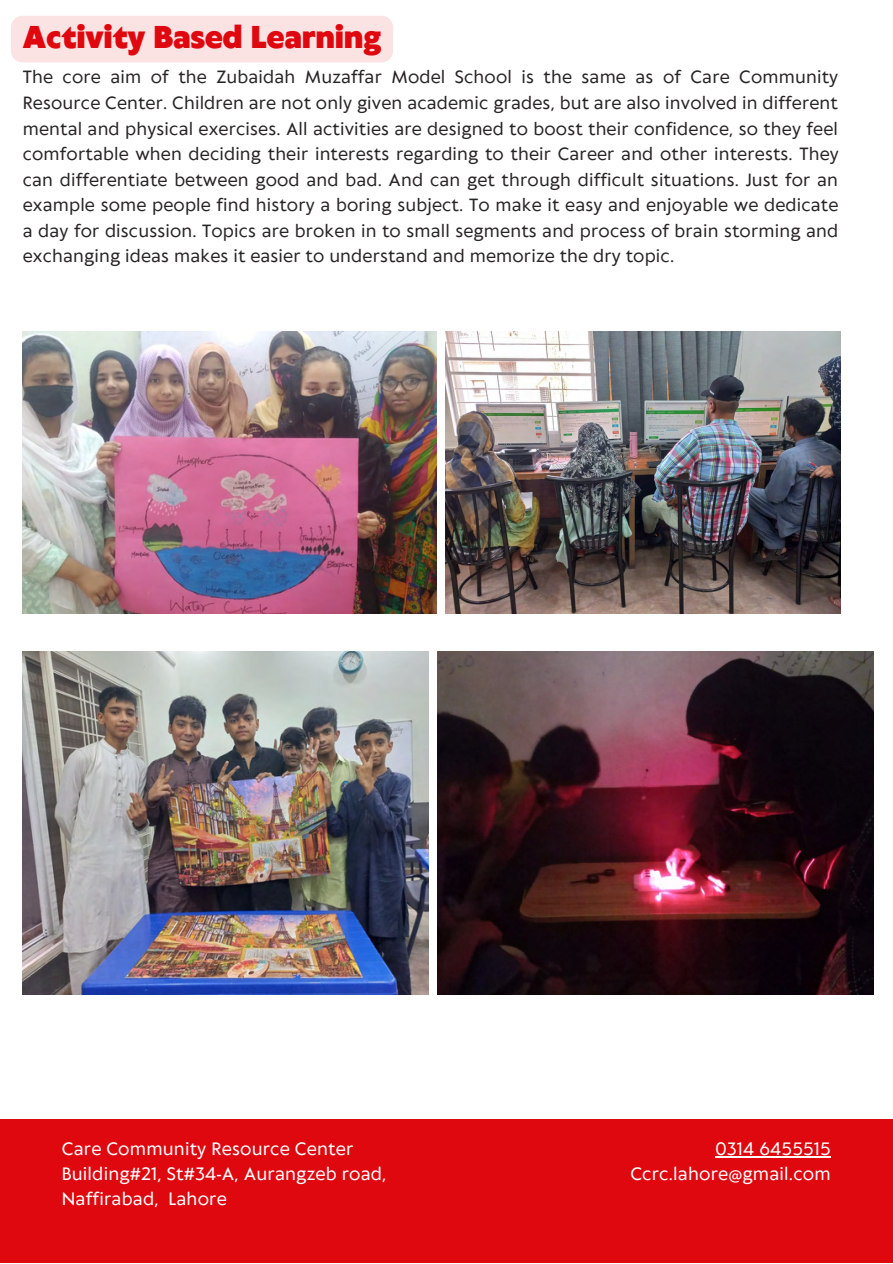
<style>
.page{position:relative;width:893px;height:1264px;background:#fff}
.page>*{position:absolute;margin:0;border:0;box-sizing:border-box;transform-origin:0 0}
.t1{font:900 29.55px "Klein Text";letter-spacing:.01em;color:#df080f}
.t2{font:16.8px/25px "Klein Text";letter-spacing:.01em;color:#fff}
.t3{font:16.65px/25.5px "Klein Text";letter-spacing:.01em;color:#282625;text-align:justify}
</style>
<div class="page">
<div style="left:0;top:1119px;width:892px;height:143px;background:#df080f"></div>
<img style="left:23px;top:331px;width:413px;height:282px">
<img style="left:445px;top:331px;width:395px;height:282px">
<img style="left:23px;top:651px;width:406px;height:343px">
<img style="left:437px;top:651px;width:436px;height:343px">
<div style="left:11px;top:16px;width:382px;height:46px;background:#fbe3e4"></div>
<hr style="left:715px;top:1156px;width:116px;height:1px;background:#fff">
<p class="t1" style="left:23px;top:22px;width:360px">Activity Based Learning</p>
<p class="t3" style="left:23px;top:66px;width:817px">The core aim of the Zubaidah Muzaffar Model School is the same as of Care Community Resource Center. Children are not only given academic grades, but are also involved in different mental and physical exercises. All activities are designed to boost their confidence, so they feel comfortable when deciding their interests regarding to their Career and other interests. They can differentiate between good and bad. And can get through difficult situations. Just for an example some people find history a boring subject. To make it easy and enjoyable we dedicate a day for discussion. Topics are broken in to small segments and process of brain storming and exchanging ideas makes it easier to understand and memorize the dry topic.</p>
<p class="t2" style="left:62px;top:1137px;width:293px">Care Community Resource Center</p>
<p class="t2" style="left:62px;top:1162px;width:326px">Building#21, St#34-A, Aurangzeb road,<br>Naffirabad, Lahore</p>
<p class="t2" style="left:715px;top:1137px;width:117px">0314 6455515</p>
<p class="t2" style="left:630px;top:1162px;width:202px">Ccrc.lahore@gmail.com</p>
</div>
